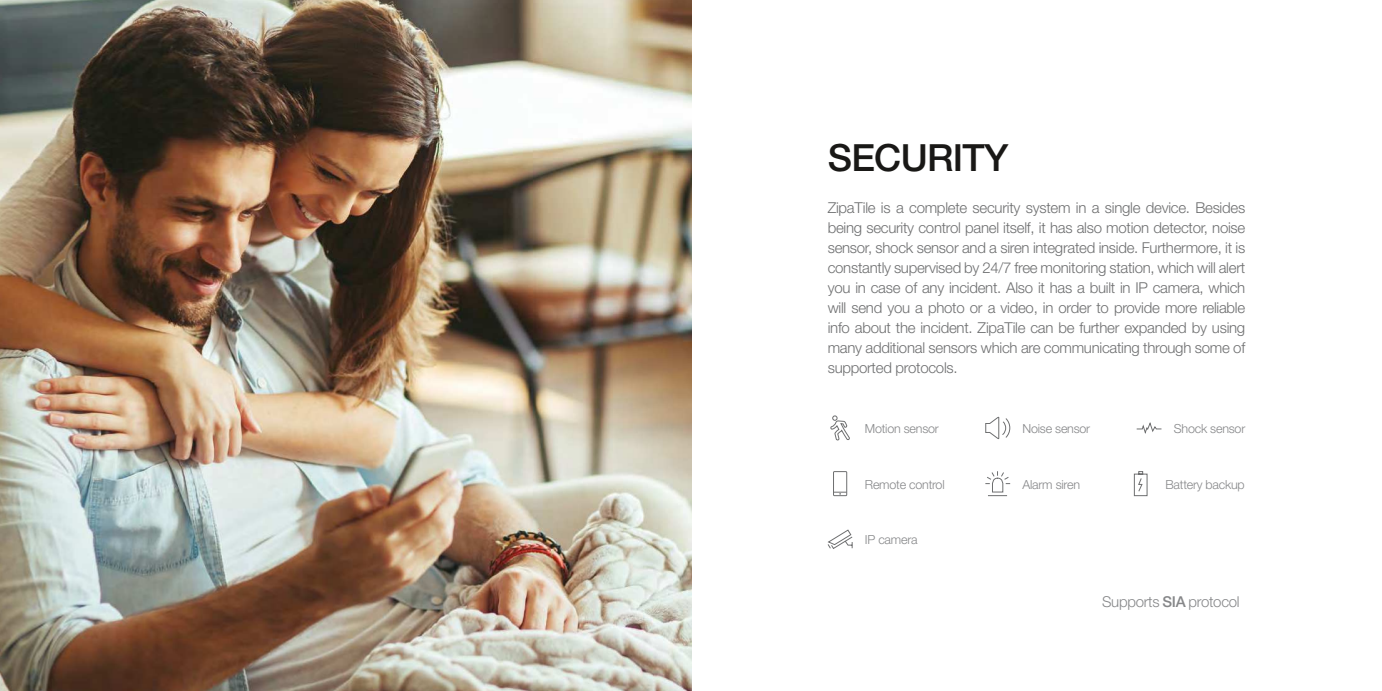
<style>
.page{position:relative;width:1382px;height:691px;background:#fff}
.page>*{position:absolute;margin:0;border:0;box-sizing:border-box;transform-origin:0 0}
.t1{font:500 37.5px "Helvetica Neue";letter-spacing:-.02em;color:#191816}
.t2{font:300 15px/20px "Helvetica Neue";letter-spacing:-.02em;color:#6e6f70;text-align:justify}
.t3{font:300 15px "Helvetica Neue";letter-spacing:-.02em;color:#868789}
.t4{font:300 12.5px "Helvetica Neue";letter-spacing:-.02em;color:#868789}
.s1{font-weight:500}
</style>
<div class="page">
<img style="left:0;top:0;width:691px;height:691px">
<svg style="left:830px;top:415px;width:20px;height:26px"></svg>
<svg style="left:985px;top:417px;width:25px;height:23px"></svg>
<svg style="left:985px;top:471px;width:26px;height:25px"></svg>
<svg style="left:827px;top:529px;width:26px;height:20px"></svg>
<svg style="left:1134px;top:471px;width:14px;height:25px"></svg>
<svg style="left:1136px;top:422px;width:26px;height:12px"></svg>
<div style="left:833px;top:471px;width:14px;height:25px;border:1px solid #6e6f70"></div>
<svg style="left:834px;top:492px;width:13px;height:3px"></svg>
<h1 class="t1" style="left:828px;top:136px;width:182px">SECURITY</h1>
<p class="t2" style="left:828px;top:199px;width:419px">ZipaTile is a complete security system in a single device. Besides being security control panel itself, it has also motion detector, noise sensor, shock sensor and a siren integrated inside. Furthermore, it is constantly supervised by 24/7 free monitoring station, which will alert you in case of any incident. Also it has a built in IP camera, which will send you a photo or a video, in order to provide more reliable info about the incident. ZipaTile can be further expanded by using many additional sensors which are communicating through some of supported protocols.</p>
<p class="t4" style="left:865px;top:424px;width:75px">Motion sensor</p>
<p class="t4" style="left:1023px;top:424px;width:69px">Noise sensor</p>
<p class="t4" style="left:1174px;top:424px;width:73px">Shock sensor</p>
<p class="t4" style="left:865px;top:480px;width:81px">Remote control</p>
<p class="t4" style="left:1023px;top:479px;width:59px">Alarm siren</p>
<p class="t4" style="left:1165px;top:479px;width:81px">Battery backup</p>
<p class="t4" style="left:865px;top:535px;width:54px">IP camera</p>
<p class="t3" style="left:1102px;top:596px;width:139px">Supports <span class="s1">SIA</span> protocol</p>
</div>
